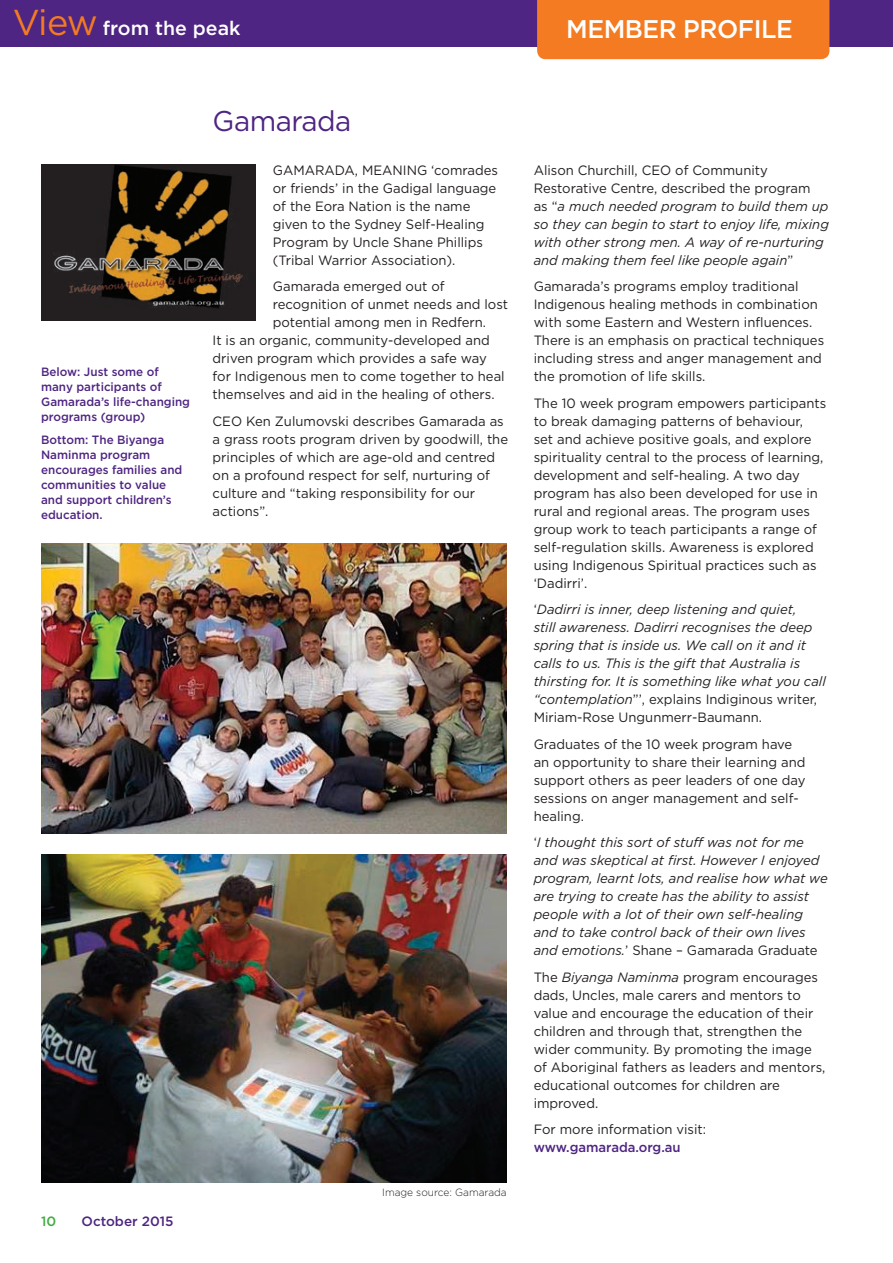
<style>
.page{position:relative;width:893px;height:1263px;background:#fff}
.page>*{position:absolute;margin:0;border:0;box-sizing:border-box;transform-origin:0 0}
.Heading_1{font:28.5px "Gotham";letter-spacing:-.02em;color:#4e2582}
.Heading_1-2{font:500 25.5px "Gotham";letter-spacing:-.02em;color:#fff}
.t1{font:500 19.5px "Gotham";color:#fff}
.Body_copy{font:13.5px/18px "Gotham";color:#231f20}
.Body_copy-2{font:italic 13.5px/18px "Gotham";color:#231f20}
.t2{font:500 13.5px "Gotham";color:#4e2582}
.t3{font:500 13.5px "Gotham";color:#44aa42}
.Captions{font:500 12px/15px "Gotham";color:#4e2582}
.Footnote{font:300 10.5px "Gotham";color:#231f20}
.s1{font-weight:400;font-size:36px;color:#f47b21}
.s2{font-style:normal}
.s3{font-style:italic}
.s4{font-weight:500;color:#4e2582}
</style>
<div class="page">
<svg style="left:0;top:0;width:893px;height:59px;background:#9c5e73"></svg>
<img style="left:41px;top:165px;width:215px;height:155px">
<img style="left:41px;top:855px;width:466px;height:327px">
<img style="left:41px;top:544px;width:466px;height:289px">
<h3 class="t1" style="left:13px;top:17px;width:229px"><span class="s1">View</span> from the peak</h3>
<p class="Heading_1-2" style="left:566px;top:15px;width:228px">MEMBER PROFILE</p>
<p class="Captions" style="left:41px;top:363px;width:150px">Below: Just some of many participants of<br>Gamarada’s life-changing programs (group)</p>
<p class="Captions" style="left:41px;top:432px;width:143px">Bottom: The Biyanga<br>Naminma program encourages families and communities to value and support children’s education.</p>
<p class="Heading_1" style="left:213px;top:106px;width:140px">Gamarada</p>
<p class="Body_copy" style="left:273px;top:161px;width:227px">GAMARADA, MEANING ‘comrades or friends’ in the Gadigal language of the Eora Nation is the name given to the Sydney Self-Healing<br>Program by Uncle Shane Phillips (Tribal Warrior Association).</p>
<p class="Body_copy" style="left:273px;top:277px;width:173px">Gamarada emerged out of</p>
<p class="Body_copy" style="left:273px;top:295px;width:237px">recognition of unmet needs and lost</p>
<p class="Body_copy" style="left:273px;top:313px;width:215px">potential among men in Redfern.</p>
<p class="Body_copy" style="left:213px;top:331px;width:279px">It is an organic, community-developed and</p>
<p class="Body_copy" style="left:213px;top:349px;width:276px">driven program which provides a safe way</p>
<p class="Body_copy" style="left:213px;top:367px;width:294px">for Indigenous men to come together to heal</p>
<p class="Body_copy" style="left:213px;top:385px;width:283px">themselves and aid in the healing of others.</p>
<p class="Body_copy" style="left:213px;top:412px;width:297px">CEO Ken Zulumovski describes Gamarada as a grass roots program driven by goodwill, the principles of which are age-old and centred on a profound respect for self, nurturing of culture and “taking responsibility for our actions”.</p>
<p class="t3" style="left:41px;top:1213px;width:17px">10</p>
<p class="t2" style="left:82px;top:1213px;width:93px">October 2015</p>
<p class="Footnote" style="left:382px;top:1187px;width:126px">Image source: Gamarada</p>
<p class="Body_copy-2" style="left:534px;top:161px;width:297px"><span class="s2">Alison Churchill, CEO of Community Restorative Centre, described the program<br>as “</span>a much needed program to build them up so they can begin to start to enjoy life, mixing with other strong men. A way of re-nurturing and making them feel like people again<span class="s2">”</span></p>
<p class="Body_copy" style="left:534px;top:277px;width:292px">Gamarada’s programs employ traditional Indigenous healing methods in combination with some Eastern and Western influences.<br>There is an emphasis on practical techniques including stress and anger management and the promotion of life skills.</p>
<p class="Body_copy" style="left:534px;top:394px;width:294px">The 10 week program empowers participants to break damaging patterns of behaviour,<br>set and achieve positive goals, and explore spirituality central to the process of learning, development and self-healing. A two day program has also been developed for use in rural and regional areas. The program uses group work to teach participants a range of self-regulation skills. Awareness is explored using Indigenous Spiritual practices such as ‘Dadirri’.</p>
<p class="Body_copy-2" style="left:534px;top:600px;width:294px"><span class="s2">‘</span>Dadirri is inner, deep listening and quiet,<br>still awareness. Dadirri recognises the deep spring that is inside us. We call on it and it calls to us. This is the gift that Australia is thirsting for. It is something like what you call “contemplation<span class="s2">”’, explains Indiginous writer, Miriam-Rose Ungunmerr-Baumann.</span></p>
<p class="Body_copy" style="left:534px;top:735px;width:273px">Graduates of the 10 week program have an opportunity to share their learning and support others as peer leaders of one day sessions on anger management and self&shy;healing.</p>
<p class="Body_copy-2" style="left:534px;top:833px;width:296px"><span class="s2">‘</span>I thought this sort of stuff was not for me and was skeptical at first. However I enjoyed program, learnt lots, and realise how what we are trying to create has the ability to assist people with a lot of their own self-healing and to take control back of their own lives and emotions.<span class="s2">’ Shane – Gamarada Graduate</span></p>
<p class="Body_copy" style="left:534px;top:968px;width:293px">The <span class="s3">Biyanga Naminma</span> program encourages dads, Uncles, male carers and mentors to value and encourage the education of their children and through that, strengthen the wider community. By promoting the image of Aboriginal fathers as leaders and mentors, educational outcomes for children are improved.</p>
<p class="Body_copy" style="left:534px;top:1120px;width:174px">For more information visit: <span class="s4">www.gamarada.org.au</span></p>
</div>
